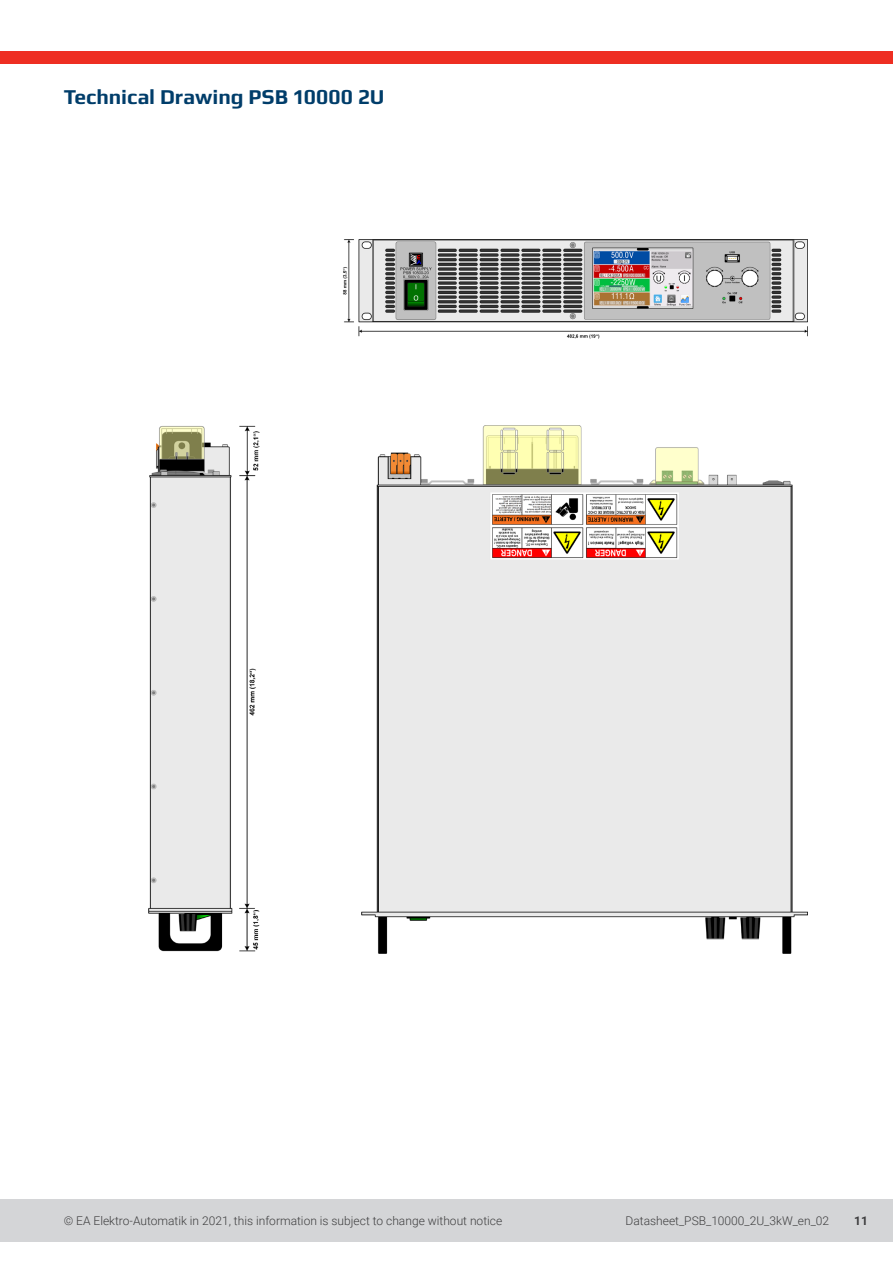
<style>
.page{position:relative;width:893px;height:1263px;background:#fff}
.page>*{position:absolute;margin:0;border:0;box-sizing:border-box;transform-origin:0 0}
.t1{font:700 21px "Play";color:#003d6a}
.t2{font:300 12px "Roboto";color:#3e3e3f}
.t3{font:700 12px "Roboto";color:#3e3e3f}
</style>
<div class="page">
<div style="left:0;top:1199px;width:893px;height:43px;background:#d4d5d7"></div>
<div style="left:0;top:51px;width:893px;height:13px;background:#ee2e22"></div>
<img style="left:149px;top:425px;width:111px;height:527px">
<img style="left:343px;top:239px;width:465px;height:100px">
<img style="left:361px;top:425px;width:447px;height:528px">
<p class="t1" style="left:64px;top:82px;width:322px">Technical Drawing PSB 10000 2U</p>
<p class="t2" style="left:64px;top:1212px;width:440px">© EA Elektro-Automatik in 2021, this information is subject to change without notice</p>
<p class="t2" style="left:626px;top:1212px;width:205px">Datasheet_PSB_10000_2U_3kW_en_02</p>
<p class="t3" style="left:854px;top:1212px;width:15px">11</p>
</div>
